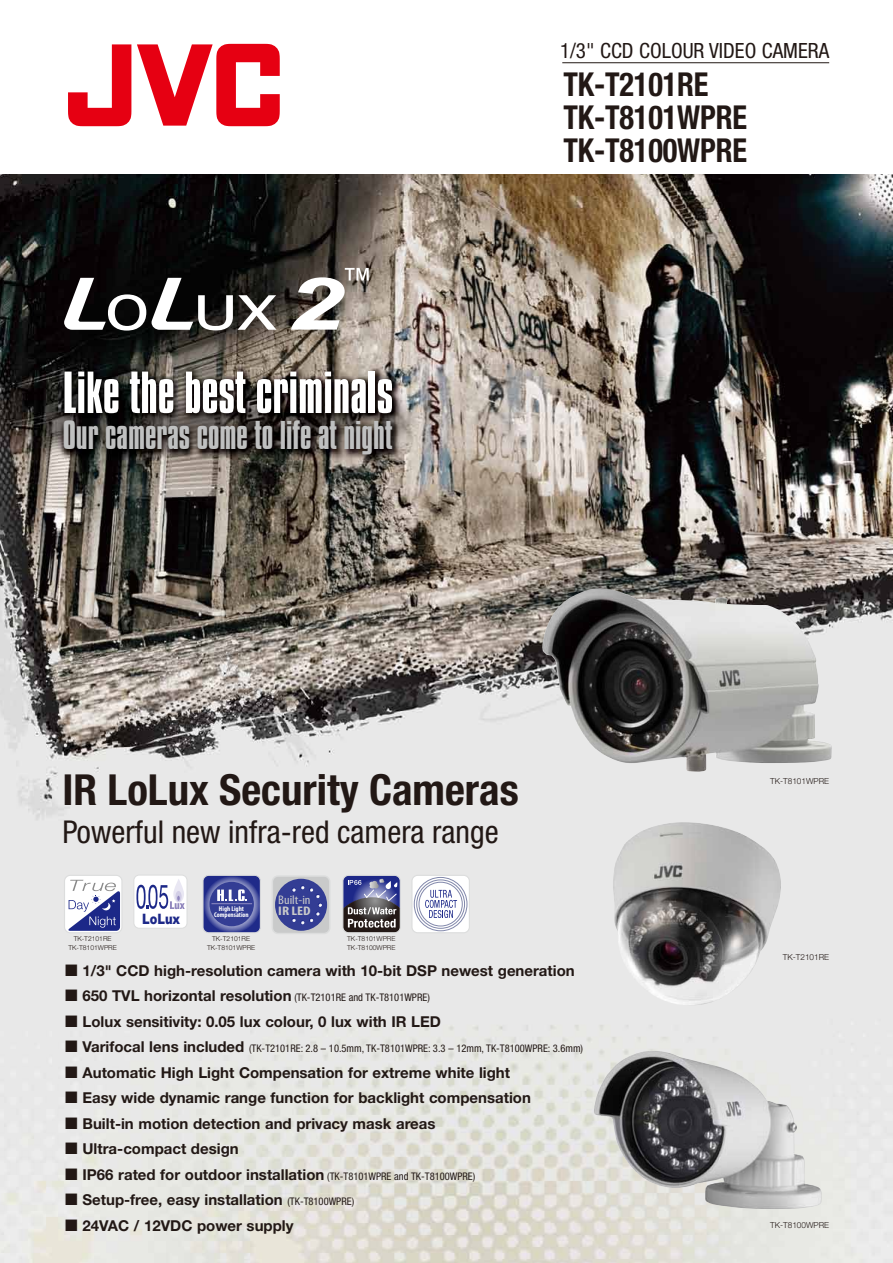
<style>
.page{position:relative;width:893px;height:1263px;background:#fff}
.page>*{position:absolute;margin:0;border:0;box-sizing:border-box;transform-origin:0 0}
.t1{font:51px "Compacta BT";color:#fff}
.t2{font:700 condensed 42.9px "Helvetica Neue";color:#221815}
.t3{font:34.5px "Compacta BT";color:#bfc0c0}
.t4{font:700 condensed 33px/33px "Helvetica Neue";letter-spacing:-.005em;color:#221815;scale:.92 1}
.t5{font:condensed 31.5px "Helvetica Neue";color:#221815}
.t6{font:condensed 21px "Helvetica Neue";color:#221815}
.t7{font:700 15px "Helvetica Neue";color:#221815}
.t8{font:900 14.25px "Arial";color:#1c2888;scale:.8 1}
.t9{font:condensed 12.45px "Myriad Pro";color:#c9caca;scale:1.11 1}
.t10{font:700 condensed 12.45px "Myriad Pro";color:#c9caca;scale:1.21 1}
.t11{font:condensed 10.5px "Helvetica Neue";color:#221815}
.t12{font:300 8.25px "Helvetica Neue";color:#221815}
.t13{font:700 condensed 6.9px/6.3px "Myriad Pro";color:#fff;text-align:center}
.t14{font:300 6.75px/9px "Helvetica Neue";color:#221815;text-align:center}
.s1{font-weight:700;font-stretch:normal;font-size:15px}
.s2{font-weight:400;font-stretch:condensed;font-size:10.5px}
</style>
<div class="page">
<img style="left:0;top:174px;width:893px;height:1089px">
<hr style="left:562px;top:62px;width:267px;height:1px;background:#221815">
<div style="left:65px;top:875px;width:57px;height:58px;background:#fff;border-radius:6px"></div>
<div style="left:64px;top:875px;width:58px;height:58px;border:1px solid #dcdddd;border-radius:6px"></div>
<svg style="left:68px;top:880px;width:52px;height:51px"></svg>
<div style="left:134px;top:875px;width:53px;height:53px;background:#fff;border-radius:5px"></div>
<div style="left:133px;top:874px;width:55px;height:55px;border:1px solid #dcdddd;border-radius:5px"></div>
<svg style="left:136px;top:879px;width:49px;height:30px"></svg>
<div style="left:202px;top:875px;width:59px;height:58px;border:1px solid #dcdddd;border-radius:6px"></div>
<svg style="left:203px;top:875px;width:57px;height:58px;background:#4e57a1"></svg>
<hr style="left:211px;top:903px;width:41px;height:1px;background:#928ec4">
<div style="left:272px;top:875px;width:58px;height:59px;border:1px solid #dcdddd;border-radius:6px"></div>
<svg style="left:273px;top:877px;width:56px;height:56px;background:#676ea7"></svg>
<svg style="left:343px;top:875px;width:57px;height:58px;background:#5f607d"></svg>
<div style="left:342px;top:875px;width:59px;height:58px;border:1px solid #dcdddd;border-radius:6px"></div>
<svg style="left:412px;top:875px;width:57px;height:58px"></svg>
<div style="left:414px;top:877px;width:53px;height:54px;border:1px solid #8288ab;border-radius:50%"></div>
<div style="left:417px;top:880px;width:48px;height:48px;border:1px solid #8288ab;border-radius:50%"></div>
<div style="left:419px;top:882px;width:43px;height:44px;border:1px solid #8288ab;border-radius:50%"></div>
<div style="left:411px;top:875px;width:59px;height:58px;border:1px solid #dcdddd;border-radius:6px"></div>
<svg style="left:425px;top:890px;width:32px;height:28px"></svg>
<img style="left:542px;top:588px;width:290px;height:184px">
<img style="left:612px;top:822px;width:169px;height:186px">
<img style="left:594px;top:1051px;width:228px;height:158px">
<svg style="left:137px;top:44px;width:143px;height:82px"></svg>
<svg style="left:68px;top:44px;width:63px;height:82px"></svg>
<svg style="left:64px;top:278px;width:82px;height:53px"></svg>
<svg style="left:152px;top:278px;width:125px;height:52px"></svg>
<svg style="left:291px;top:268px;width:78px;height:62px"></svg>
<h1 class="t1" style="left:63px;top:363px;width:332px">Like the best criminals</h1>
<h3 class="t3" style="left:63px;top:415px;width:331px">Our cameras come to life at night</h3>
<h3 class="t6" style="left:560px;top:38px;width:271px">1/3" CCD COLOUR VIDEO CAMERA</h3>
<h3 class="t4" style="left:563px;top:67px;width:201px">TK-T2101RE<br>TK-T8101WPRE<br>TK-T8100WPRE</h3>
<h2 class="t2" style="left:62px;top:764px;width:458px">IR LoLux Security Cameras</h2>
<h3 class="t5" style="left:62px;top:814px;width:438px">Powerful new infra-red camera range</h3>
<p class="t8" style="left:142px;top:908px;width:49px">LoLux</p>
<p class="t13" style="left:214px;top:905px;width:36px">High Light<br>Compensation</p>
<p class="t14" style="left:69px;top:934px;width:50px">TK-T2101RE<br>TK-T8101WPRE</p>
<p class="t14" style="left:207px;top:934px;width:50px">TK-T2101RE<br>TK-T8101WPRE</p>
<p class="t9" style="left:278px;top:892px;width:31px">Built-in</p>
<p class="t10" style="left:278px;top:903px;width:28px">IR LED</p>
<p class="t14" style="left:347px;top:934px;width:50px;text-align:left">TK-T8101WPRE<br>TK-T8100WPRE</p>
<p class="t12" style="left:770px;top:776px;width:60px">TK-T8101WPRE</p>
<p class="t12" style="left:783px;top:952px;width:48px">TK-T2101RE</p>
<p class="t7" style="left:65px;top:961px;width:511px">■ 1/3" CCD high-resolution camera with 10-bit DSP newest generation</p>
<p class="t11" style="left:65px;top:992px;width:366px">■ <span class="s1">650 TVL horizontal resolution</span> (TK-T2101RE and TK-T8101WPRE)</p>
<p class="t7" style="left:65px;top:1012px;width:377px">■ Lolux sensitivity: 0.05 lux colour, 0 lux with IR LED</p>
<p class="t11" style="left:65px;top:1043px;width:519px">■ <span class="s1">Varifocal lens included</span> (TK-T2101RE: 2.8 – 10.5mm, TK-T8101WPRE: 3.3 – 12mm, TK-T8100WPRE: 3.6mm)</p>
<p class="t7" style="left:65px;top:1063px;width:446px">■ Automatic High Light Compensation for extreme white light</p>
<p class="t7" style="left:65px;top:1089px;width:467px">■ Easy wide dynamic range function for backlight compensation</p>
<p class="t7" style="left:65px;top:1114px;width:372px">■ Built-in motion detection and privacy mask areas</p>
<p class="t7" style="left:65px;top:1140px;width:175px">■ Ultra-compact design</p>
<p class="t7" style="left:65px;top:1165px;width:412px">■ IP66 rated for outdoor installation <span class="s2">(TK-T8101WPRE and TK-T8100WPRE)</span></p>
<p class="t7" style="left:65px;top:1191px;width:290px">■ Setup-free, easy installation <span class="s2">(TK-T8100WPRE)</span></p>
<p class="t7" style="left:65px;top:1216px;width:230px">■ 24VAC / 12VDC power supply</p>
<p class="t12" style="left:770px;top:1219px;width:60px">TK-T8100WPRE</p>
</div>
